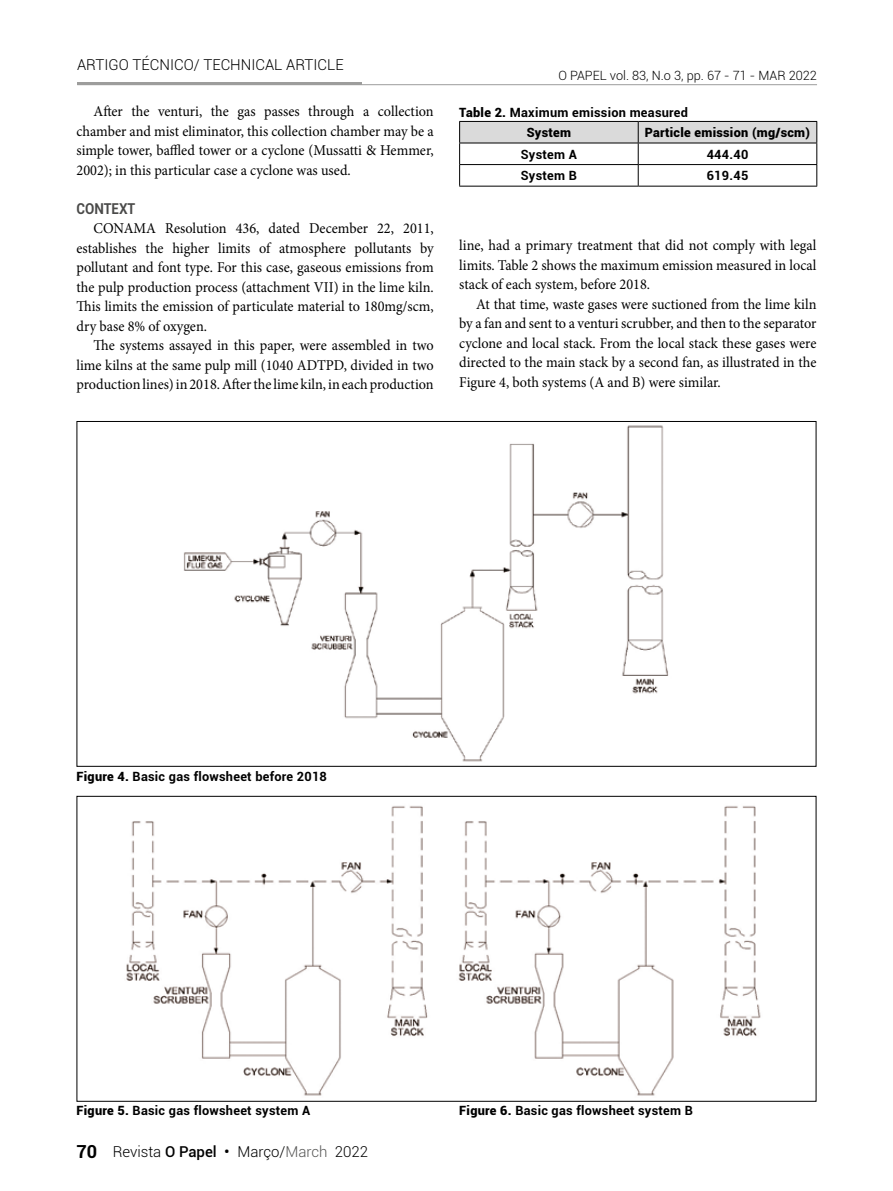
<style>
.page{position:relative;width:893px;height:1191px;background:#fff}
.page>*{position:absolute;margin:0;border:0;box-sizing:border-box;transform-origin:0 0}
.t1{font:700 18px "Roboto";color:#000}
.t2{font:15px/19.5px "Minion Pro";color:#000;text-align:justify;scale:.95 1}
.t3{font:300 15px "Roboto";color:#000}
.t4{font:700 15px "Roboto";color:#4a4a49;scale:.9 1}
.t5{font:700 12.75px "Roboto";letter-spacing:.02em;color:#000}
.t6{font:300 12.75px "Roboto";color:#000}
.t7{font:900 12.75px "Roboto";letter-spacing:.02em;color:#000}
.s1{font-weight:900}
.s2{font-weight:500}
.s3{font-weight:400}
.s4{color:#575756}
</style>
<div class="page">
<hr style="left:77px;top:84px;width:740px;height:1px;background:#9d9d9c">
<hr style="left:77px;top:82px;width:285px;height:2px;background:#9d9d9c">
<img style="left:183px;top:425px;width:486px;height:337px">
<img style="left:126px;top:806px;width:635px;height:290px">
<svg style="left:459px;top:121px;width:358px;height:65px"></svg>
<hr style="left:459px;top:186px;width:179px;height:1px;background:#000">
<hr style="left:638px;top:186px;width:179px;height:1px;background:#000">
<p class="t3" style="left:77px;top:54px;width:268px">ARTIGO TÉCNICO/ TECHNICAL ARTICLE</p>
<p class="t2" style="left:77px;top:102px;width:378px;text-indent:17px">After the venturi, the gas passes through a collection chamber and mist eliminator, this collection chamber may be a simple tower, baffled tower or a cyclone (Mussatti &amp; Hemmer, 2002); in this particular case a cyclone was used.</p>
<p class="t4" style="left:77px;top:198px;width:67px">CONTEXT</p>
<p class="t2" style="left:77px;top:219px;width:378px;text-indent:17px">CONAMA Resolution 436, dated December 22, 2011, establishes the higher limits of atmosphere pollutants by pollutant and font type. For this case, gaseous emissions from the pulp production process (attachment VII) in the lime kiln.<br>This limits the emission of particulate material to 180mg/scm, dry base 8% of oxygen.</p>
<p class="t2" style="left:77px;top:336px;width:378px;text-indent:17px">The systems assayed in this paper, were assembled in two lime kilns at the same pulp mill (1040 ADTPD, divided in two production lines) in 2018. After the lime kiln, in each production</p>
<p class="t6" style="left:558px;top:67px;width:260px">O PAPEL vol. 83, N.o 3, pp. 67 - 71 - MAR 2022</p>
<p class="t5" style="left:459px;top:103px;width:230px"><span class="s1">Table 2.</span> Maximum emission measured</p>
<p class="t7" style="left:527px;top:123px;width:46px">System</p>
<p class="t7" style="left:645px;top:123px;width:167px">Particle emission (mg/scm)</p>
<p class="t5" style="left:521px;top:145px;width:58px">System A</p>
<p class="t5" style="left:707px;top:145px;width:43px">444.40</p>
<p class="t5" style="left:521px;top:167px;width:58px">System B</p>
<p class="t5" style="left:707px;top:167px;width:43px">619.45</p>
<p class="t2" style="left:459px;top:236px;width:377px">line, had a primary treatment that did not comply with legal limits. Table 2 shows the maximum emission measured in local stack of each system, before 2018.</p>
<p class="t2" style="left:459px;top:294px;width:377px;text-indent:17px">At that time, waste gases were suctioned from the lime kiln by a fan and sent to a venturi scrubber, and then to the separator cyclone and local stack. From the local stack these gases were directed to the main stack by a second fan, as illustrated in the Figure 4, both systems (A and B) were similar.</p>
<p class="t5" style="left:77px;top:767px;width:252px"><span class="s1">Figure 4.</span> Basic gas flowsheet before 2018</p>
<p class="t5" style="left:77px;top:1102px;width:235px"><span class="s1">Figure 5.</span> Basic gas flowsheet system A</p>
<p class="t5" style="left:459px;top:1102px;width:235px"><span class="s1">Figure 6.</span> Basic gas flowsheet system B</p>
<p class="t1" style="left:77px;top:1138px;width:22px">70</p>
<p class="t3" style="left:113px;top:1141px;width:257px">Revista <span class="s2">O Papel</span> <span class="s3">•</span> Março/<span class="s4">March</span> 2022</p>
</div>
